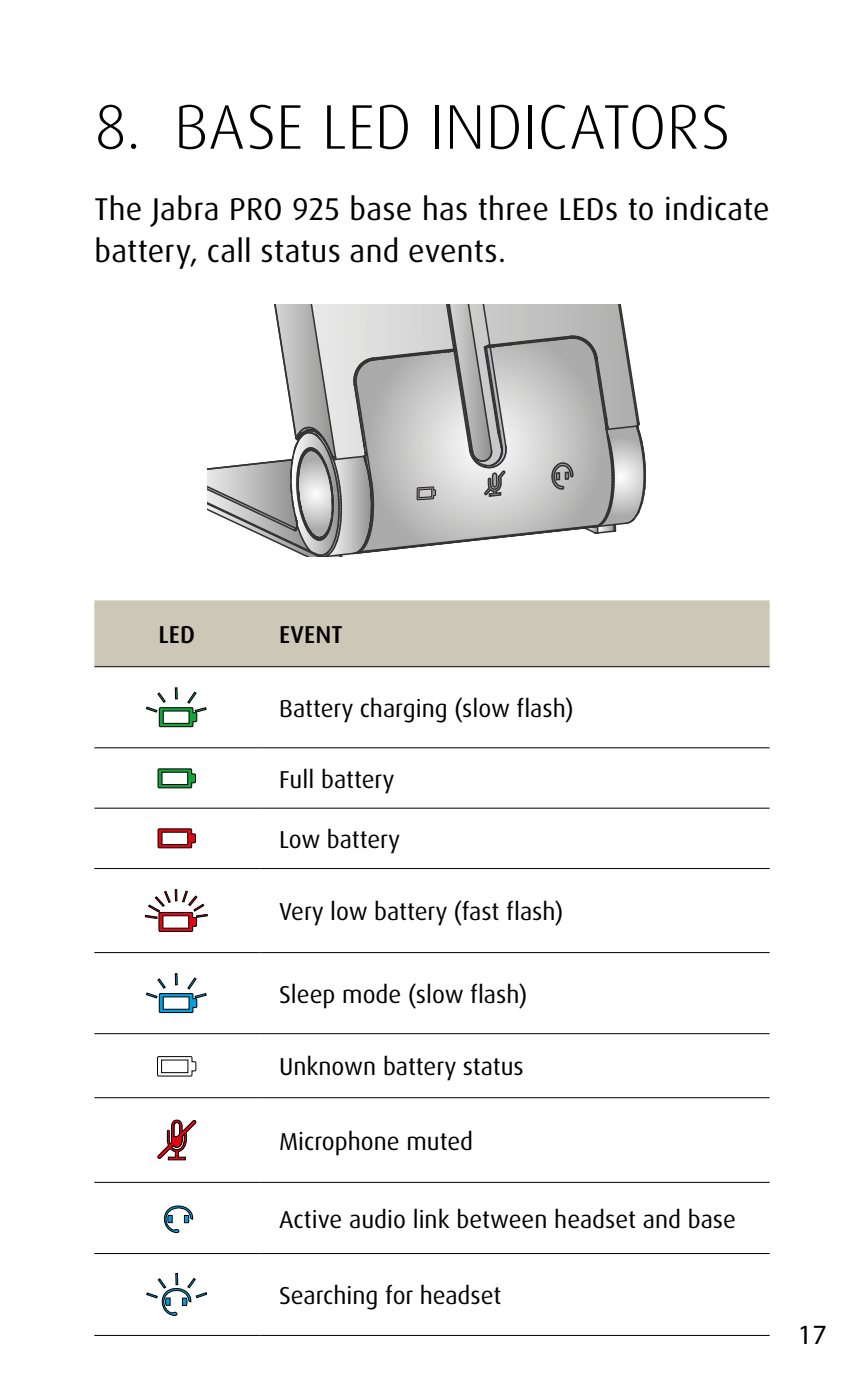
<style>
.page{position:relative;width:864px;height:1389px;background:#fff}
.page>*{position:absolute;margin:0;border:0;box-sizing:border-box;transform-origin:0 0}
.t1{font:300 63px "Dax Pro";letter-spacing:.005em;color:#000}
.t2{font:31.5px/42px "Dax Pro";letter-spacing:.01em;color:#000}
.t3{font:28px "Myriad Pro";color:#000}
.t4{font:24.5px "Dax Pro";color:#000}
.t5{font:500 24.5px "Dax Pro";letter-spacing:.01em;color:#000}
.t6{font:11.55px "Arial";color:#000}
</style>
<div class="page">
<svg style="left:207px;top:304px;width:438px;height:253px"></svg>
<div style="left:94px;top:600px;width:675px;height:66px;background:#cdc7b8"></div>
<svg style="left:94px;top:667px;width:675px;height:668px"></svg>
<hr style="left:94px;top:666px;width:165px;height:1px;background:#000">
<hr style="left:259px;top:666px;width:510px;height:1px;background:#000">
<hr style="left:259px;top:808px;width:510px;height:1px;background:#000">
<hr style="left:259px;top:868px;width:510px;height:1px;background:#000">
<hr style="left:259px;top:952px;width:510px;height:1px;background:#000">
<hr style="left:259px;top:1033px;width:510px;height:1px;background:#000">
<hr style="left:259px;top:1097px;width:510px;height:1px;background:#000">
<hr style="left:259px;top:1182px;width:510px;height:1px;background:#000">
<hr style="left:259px;top:1253px;width:510px;height:1px;background:#000">
<hr style="left:259px;top:1335px;width:510px;height:1px;background:#000">
<hr style="left:259px;top:747px;width:510px;height:1px;background:#000">
<hr style="left:94px;top:747px;width:165px;height:1px;background:#000">
<hr style="left:94px;top:808px;width:165px;height:1px;background:#000">
<hr style="left:94px;top:868px;width:165px;height:1px;background:#000">
<hr style="left:94px;top:952px;width:165px;height:1px;background:#000">
<hr style="left:94px;top:1033px;width:165px;height:1px;background:#000">
<hr style="left:94px;top:1097px;width:165px;height:1px;background:#000">
<hr style="left:94px;top:1182px;width:165px;height:1px;background:#000">
<hr style="left:94px;top:1253px;width:165px;height:1px;background:#000">
<hr style="left:94px;top:1335px;width:165px;height:1px;background:#000">
<svg style="left:146px;top:688px;width:60px;height:39px"></svg>
<svg style="left:158px;top:769px;width:38px;height:19px"></svg>
<svg style="left:158px;top:829px;width:38px;height:19px"></svg>
<svg style="left:145px;top:890px;width:62px;height:42px"></svg>
<svg style="left:146px;top:974px;width:60px;height:39px"></svg>
<svg style="left:157px;top:1056px;width:39px;height:20px"></svg>
<svg style="left:157px;top:1119px;width:40px;height:41px"></svg>
<svg style="left:160px;top:1203px;width:33px;height:31px"></svg>
<svg style="left:146px;top:1273px;width:61px;height:43px"></svg>
<h1 class="t1" style="left:95px;top:86px;width:637px">8. BASE LED INDICATORS</h1>
<p class="t6" style="left:304px;top:191px;width:8px">1</p>
<p class="t2" style="left:94px;top:189px;width:676px">The Jabra PRO 925 base has three LEDs to indicate battery, call status and events.</p>
<p class="t5" style="left:158px;top:619px;width:38px">LED</p>
<p class="t5" style="left:279px;top:619px;width:65px">EVENT</p>
<p class="t4" style="left:279px;top:693px;width:296px">Battery charging (slow flash)</p>
<p class="t4" style="left:279px;top:763px;width:117px">Full battery</p>
<p class="t4" style="left:279px;top:824px;width:123px">Low battery</p>
<p class="t4" style="left:279px;top:896px;width:285px">Very low battery (fast flash)</p>
<p class="t4" style="left:279px;top:978px;width:249px">Sleep mode (slow flash)</p>
<p class="t4" style="left:279px;top:1051px;width:246px">Unknown battery status</p>
<p class="t4" style="left:279px;top:1125px;width:195px">Microphone muted</p>
<p class="t4" style="left:279px;top:1203px;width:458px">Active audio link between headset and base</p>
<p class="t4" style="left:279px;top:1280px;width:224px">Searching for headset</p>
<p class="t3" style="left:797px;top:1317px;width:30px">17</p>
</div>
